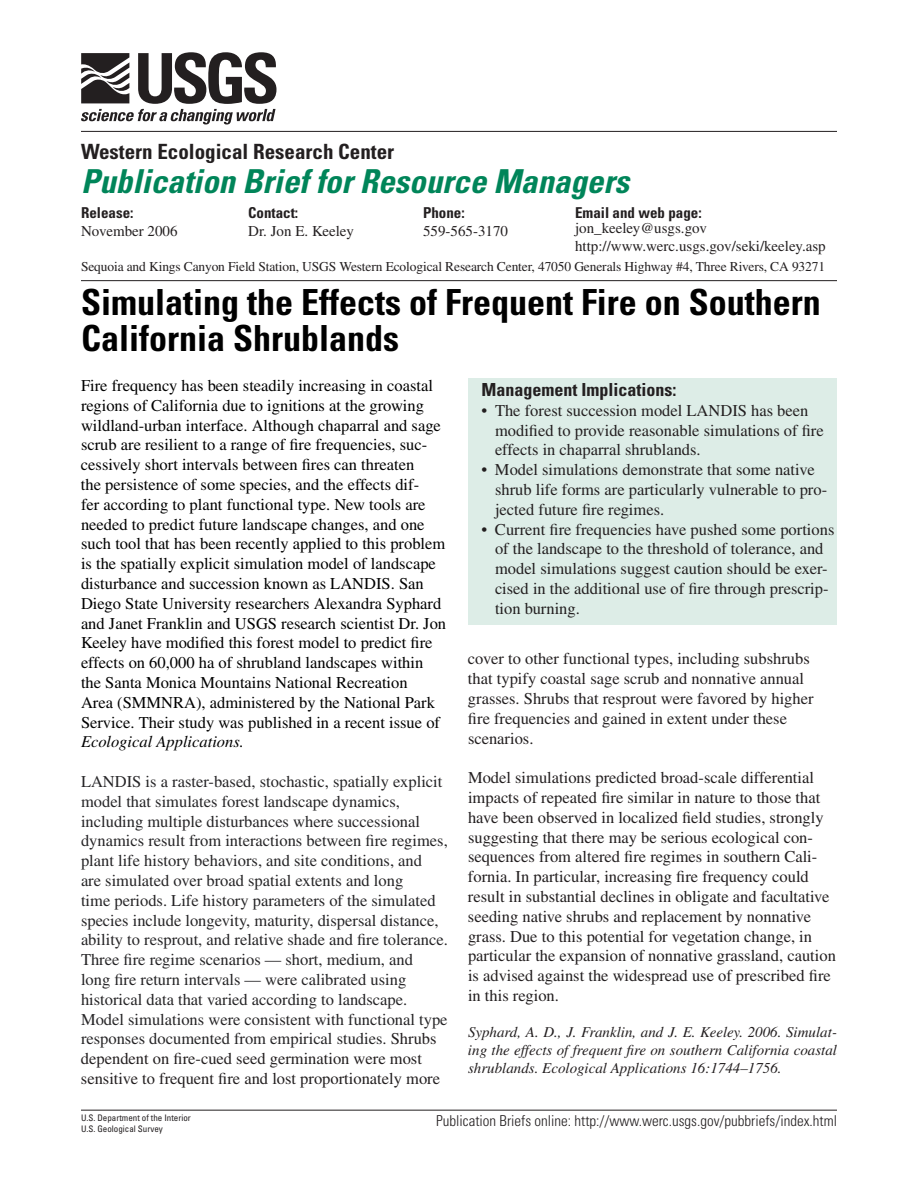
<style>
.page{position:relative;width:918px;height:1188px;background:#fff}
.page>*{position:absolute;margin:0;border:0;box-sizing:border-box;transform-origin:0 0}
.t1{font:700 condensed 36px/36px "Univers";color:#000}
.t2{font:italic 700 condensed 33px "Univers";color:#008559}
.t3{font:700 condensed 21px "Univers";color:#231f20}
.t4{font:700 condensed 18px "Univers";color:#231f20}
.t5{font:16.5px/19.8px "Times";color:#231f20}
.t6{font:16.5px/19.8px "Times";color:#000}
.t7{font:16.5px/19.8px "Times";color:#262527}
.t8{font:italic 16.5px "Times";color:#000}
.t9{font:italic 15px/18px "Times";color:#231f20;text-align:justify}
.t10{font:15px/18px "Times";color:#231f20}
.t11{font:300 condensed 15px "Univers";color:#231f20}
.t12{font:700 condensed 15px "Univers";color:#231f20}
.t13{font:13.5px "Times";letter-spacing:-.01em;color:#231f20}
.t14{font:condensed 9px/10.8px "Univers";color:#231f20}
.s1{color:#231f20}
</style>
<div class="page">
<hr style="left:81px;top:131px;width:756px;height:1px;background:#231f20">
<hr style="left:81px;top:280px;width:756px;height:1px;background:#231f20">
<svg style="left:81px;top:52px;width:196px;height:72px"></svg>
<div style="left:468px;top:378px;width:369px;height:246px;background:#ddede7"></div>
<hr style="left:81px;top:1110px;width:756px;height:1px;background:#231f20">
<p class="t3" style="left:81px;top:138px;width:315px">Western Ecological Research Center</p>
<h2 class="t2" style="left:81px;top:161px;width:550px">Publication Brief for Resource Managers</h2>
<p class="t12" style="left:248px;top:204px;width:52px">Contact:</p>
<p class="t10" style="left:248px;top:222px;width:107px">Dr. Jon E. Keeley</p>
<p class="t12" style="left:81px;top:204px;width:54px">Release:</p>
<p class="t10" style="left:81px;top:222px;width:98px">November 2006</p>
<p class="t13" style="left:81px;top:259px;width:746px">Sequoia and Kings Canyon Field Station, USGS Western Ecological Research Center, 47050 Generals Highway #4, Three Rivers, CA 93271</p>
<p class="t12" style="left:423px;top:204px;width:43px">Phone:</p>
<p class="t10" style="left:423px;top:222px;width:86px">559-565-3170</p>
<p class="t12" style="left:575px;top:204px;width:128px">Email and web page:</p>
<p class="t10" style="left:575px;top:219px;width:252px">jon_keeley@usgs.gov http://www.werc.usgs.gov/seki/keeley.asp</p>
<h1 class="t1" style="left:81px;top:285px;width:741px">Simulating the Effects of Frequent Fire on Southern<br>California Shrublands</h1>
<p class="t6" style="left:81px;top:375px;width:367px">Fire frequency has been steadily increasing in coastal regions of California due to ignitions at the growing wildland-urban interface. Although chaparral and sage scrub are resilient to a range of fire frequencies, suc&shy;cessively short intervals between fires can threaten<br>the persistence of some species, and the effects dif-<br>fer according to plant functional type. New tools are needed to predict future landscape changes, and one such tool that has been recently applied to this problem is the spatially explicit simulation model of landscape disturbance and succession known as LANDIS. San Diego State University researchers Alexandra Syphard and Janet Franklin and USGS research scientist Dr. Jon Keeley have modified this forest model to predict fire effects on 60,000 ha of shrubland landscapes within the Santa Monica Mountains National Recreation<br>Area (SMMNRA), administered by the National Park Service. Their study was published in a recent issue of</p>
<p class="t8" style="left:81px;top:733px;width:165px">Ecological Applications.</p>
<p class="t7" style="left:81px;top:771px;width:368px">LANDIS is a raster-based, stochastic, spatially explicit model that simulates forest landscape dynamics, including multiple disturbances where successional dynamics result from interactions between fire regimes, plant life history behaviors, and site conditions, and<br>are simulated over broad spatial extents and long<br>time periods. Life history parameters of the simulated species include longevity, maturity, dispersal distance, ability to resprout, and relative shade and fire tolerance.<br>Three fire regime scenarios — short, medium, and<br>long fire return intervals — were calibrated using historical data that varied according to landscape.<br>Model simulations were consistent with functional type responses documented from empirical studies. <span class="s1">Shrubs dependent on fire-cued seed germination were most sensitive to frequent fire and lost proportionately more</span></p>
<p class="t4" style="left:482px;top:379px;width:196px">Management Implications:</p>
<p class="t5" style="left:495px;top:400px;width:330px;text-indent:-14px">• The forest succession model LANDIS has been modified to provide reasonable simulations of fire effects in chaparral shrublands.</p>
<p class="t5" style="left:495px;top:460px;width:334px;text-indent:-14px">• Model simulations demonstrate that some native shrub life forms are particularly vulnerable to pro&shy;jected future fire regimes.</p>
<p class="t5" style="left:495px;top:519px;width:341px;text-indent:-14px">• Current fire frequencies have pushed some portions of the landscape to the threshold of tolerance, and model simulations suggest caution should be exer&shy;cised in the additional use of fire through prescrip&shy;tion burning.</p>
<p class="t5" style="left:468px;top:649px;width:347px">cover to other functional types, including subshrubs that typify coastal sage scrub and nonnative annual grasses. Shrubs that resprout were favored by higher fire frequencies and gained in extent under these scenarios.</p>
<p class="t5" style="left:468px;top:768px;width:369px">Model simulations predicted broad-scale differential impacts of repeated fire similar in nature to those that have been observed in localized field studies, strongly suggesting that there may be serious ecological con&shy;sequences from altered fire regimes in southern Cali&shy;fornia. In particular, increasing fire frequency could result in substantial declines in obligate and facultative seeding native shrubs and replacement by nonnative grass. Due to this potential for vegetation change, in particular the expansion of nonnative grassland, caution is advised against the widespread use of prescribed fire in this region.</p>
<p class="t9" style="left:468px;top:1023px;width:371px">Syphard, A. D., J. Franklin, and J. E. Keeley. 2006. Simulat&shy;ing the effects of frequent fire on southern California coastal shrublands. Ecological Applications 16:1744–1756.</p>
<p class="t14" style="left:81px;top:1112px;width:111px">U.S. Department of the Interior<br>U.S. Geological Survey</p>
<p class="t11" style="left:436px;top:1112px;width:402px">Publication Briefs online: http://www.werc.usgs.gov/pubbriefs/index.html</p>
</div>
